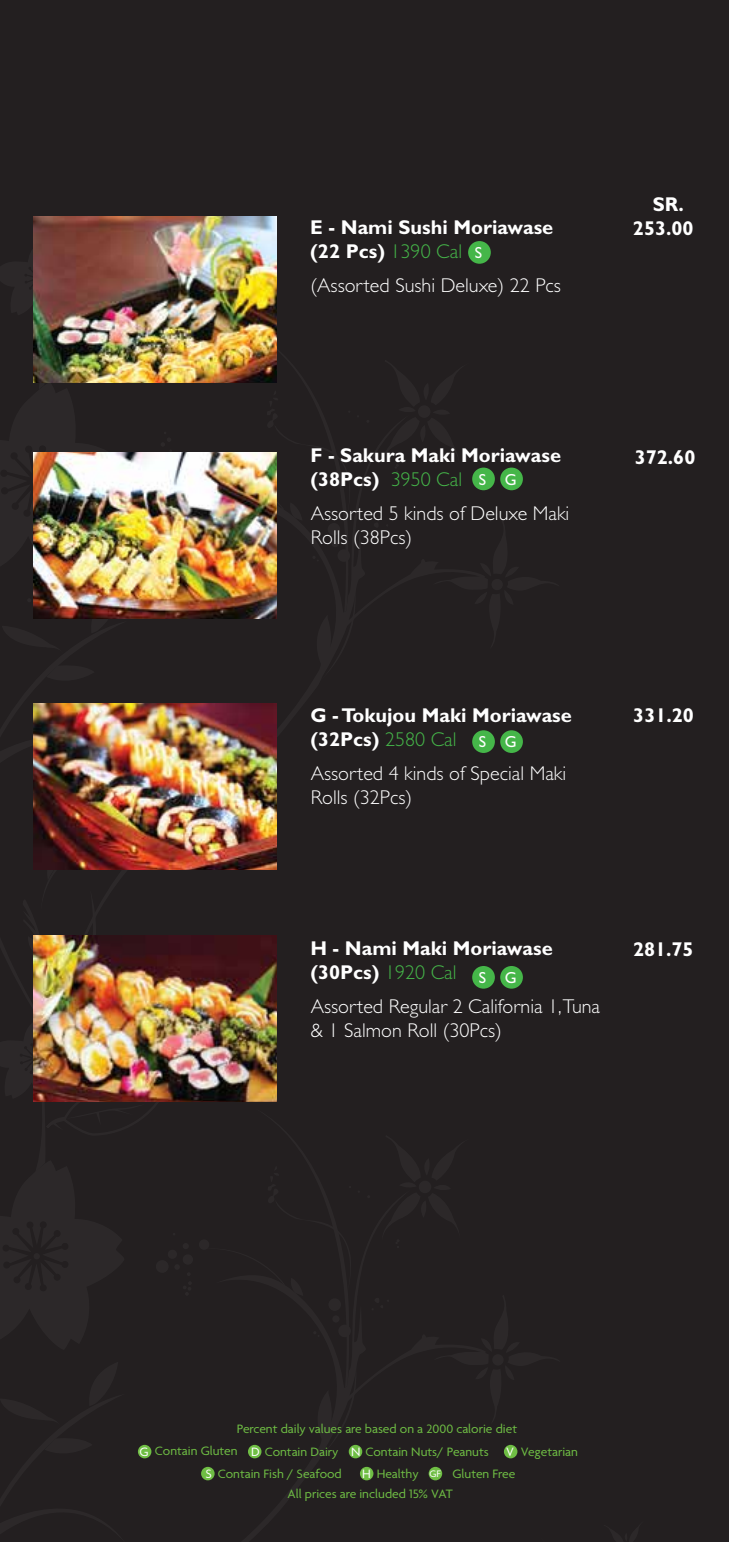
<style>
.page{position:relative;width:729px;height:1542px;background:#fff}
.page>*{position:absolute;margin:0;border:0;box-sizing:border-box;transform-origin:0 0}
.t1{font:700 20px/24px "Gill Sans";color:#fff}
.t2{font:300 20px/24px "Gill Sans";color:#fff}
.t3{font:16px "Gill Sans";color:#fff}
.t4{font:13.2px "Agenda";color:#6fbe44}
.s1{font-weight:300;color:#45b649}
.s2{color:#fff}
.s3{font-size:10.2px;color:#fff}
</style>
<div class="page">
<div style="left:0;top:0;width:728px;height:1542px;background:#231f20"></div>
<div style="left:492px;top:1354px;width:11px;height:11px;background:#2c2829;border-radius:50%"></div>
<div style="left:199px;top:1239px;width:10px;height:11px;background:#2c2829;border-radius:50%"></div>
<div style="left:156px;top:1260px;width:12px;height:13px;background:#2c2829;border-radius:50%"></div>
<div style="left:168px;top:1250px;width:9px;height:9px;background:#2c2829;border-radius:50%"></div>
<div style="left:182px;top:1243px;width:7px;height:6px;background:#2c2829;border-radius:50%"></div>
<div style="left:182px;top:1254px;width:11px;height:11px;background:#2c2829;border-radius:50%"></div>
<svg style="left:85px;top:618px;width:35px;height:1px"></svg>
<div style="left:472px;top:468px;width:22px;height:22px;background:#45b649;border-radius:50%"></div>
<div style="left:500px;top:468px;width:22px;height:22px;background:#45b649;border-radius:50%"></div>
<div style="left:472px;top:730px;width:22px;height:23px;background:#45b649;border-radius:50%"></div>
<div style="left:500px;top:730px;width:22px;height:23px;background:#45b649;border-radius:50%"></div>
<div style="left:472px;top:966px;width:22px;height:23px;background:#45b649;border-radius:50%"></div>
<div style="left:500px;top:966px;width:22px;height:23px;background:#45b649;border-radius:50%"></div>
<div style="left:138px;top:1445px;width:13px;height:13px;background:#6fbe44;border-radius:50%"></div>
<div style="left:248px;top:1445px;width:13px;height:13px;background:#6fbe44;border-radius:50%"></div>
<div style="left:348px;top:1445px;width:14px;height:13px;background:#6fbe44;border-radius:50%"></div>
<div style="left:503px;top:1445px;width:14px;height:13px;background:#6fbe44;border-radius:50%"></div>
<div style="left:201px;top:1467px;width:13px;height:13px;background:#6fbe44;border-radius:50%"></div>
<div style="left:360px;top:1467px;width:13px;height:13px;background:#6fbe44;border-radius:50%"></div>
<div style="left:428px;top:1467px;width:14px;height:13px;background:#6fbe44;border-radius:50%"></div>
<img style="left:33px;top:452px;width:243px;height:166px">
<img style="left:33px;top:703px;width:243px;height:166px">
<img style="left:33px;top:935px;width:243px;height:166px">
<img style="left:33px;top:217px;width:243px;height:166px">
<div style="left:468px;top:241px;width:22px;height:23px;background:#45b649;border-radius:50%"></div>
<h1 class="t1" style="left:310px;top:215px;width:244px">E - Nami Sushi Moriawase (22 Pcs) <span class="s1">1390 Cal</span></h1>
<h1 class="t2" style="left:310px;top:273px;width:252px">(Assorted Sushi Deluxe) 22 Pcs</h1>
<p class="t3" style="left:474px;top:244px;width:9px">S</p>
<h1 class="t1" style="left:310px;top:443px;width:252px">F - Sakura Maki Moriawase (38Pcs) <span class="s1">3950 Cal</span></h1>
<h1 class="t2" style="left:310px;top:501px;width:260px">Assorted 5 kinds of Deluxe Maki<br>Rolls (38Pcs)</h1>
<p class="t3" style="left:478px;top:470px;width:39px">S G</p>
<h1 class="t1" style="left:652px;top:192px;width:33px">SR.</h1>
<h1 class="t1" style="left:632px;top:216px;width:62px">253.00</h1>
<h1 class="t1" style="left:634px;top:445px;width:62px">372.60</h1>
<h1 class="t1" style="left:310px;top:703px;width:263px">G - Tokujou Maki Moriawase (32Pcs) <span class="s1">2580 Cal</span></h1>
<h1 class="t2" style="left:310px;top:761px;width:257px">Assorted 4 kinds of Special Maki<br>Rolls (32Pcs)</h1>
<p class="t3" style="left:478px;top:733px;width:39px">S G</p>
<h1 class="t1" style="left:633px;top:703px;width:62px">331.20</h1>
<h1 class="t1" style="left:310px;top:936px;width:244px">H - Nami Maki Moriawase (30Pcs) <span class="s1">1920 Cal</span></h1>
<h1 class="t2" style="left:310px;top:995px;width:291px">Assorted Regular 2 California 1,Tuna &amp; 1 Salmon Roll (30Pcs)</h1>
<p class="t3" style="left:478px;top:968px;width:39px">S G</p>
<h1 class="t1" style="left:632px;top:936px;width:62px">281.75</h1>
<p class="t4" style="left:236px;top:1421px;width:282px">Percent daily values are based on a 2000 calorie diet</p>
<p class="t4" style="left:139px;top:1445px;width:350px"><span class="s2">G</span> Contain Gluten <span class="s2">D</span> Contain Dairy <span class="s2">N</span> Contain Nuts/ Peanuts</p>
<p class="t4" style="left:287px;top:1487px;width:167px">All prices are included 15% VAT</p>
<p class="t4" style="left:506px;top:1445px;width:73px"><span class="s2">V</span> Vegetarian</p>
<p class="t4" style="left:205px;top:1467px;width:138px"><span class="s2">S</span> Contain Fish / Seafood</p>
<p class="t4" style="left:362px;top:1467px;width:154px"><span class="s2">H</span> Healthy <span class="s3">GF</span> Gluten Free</p>
</div>
